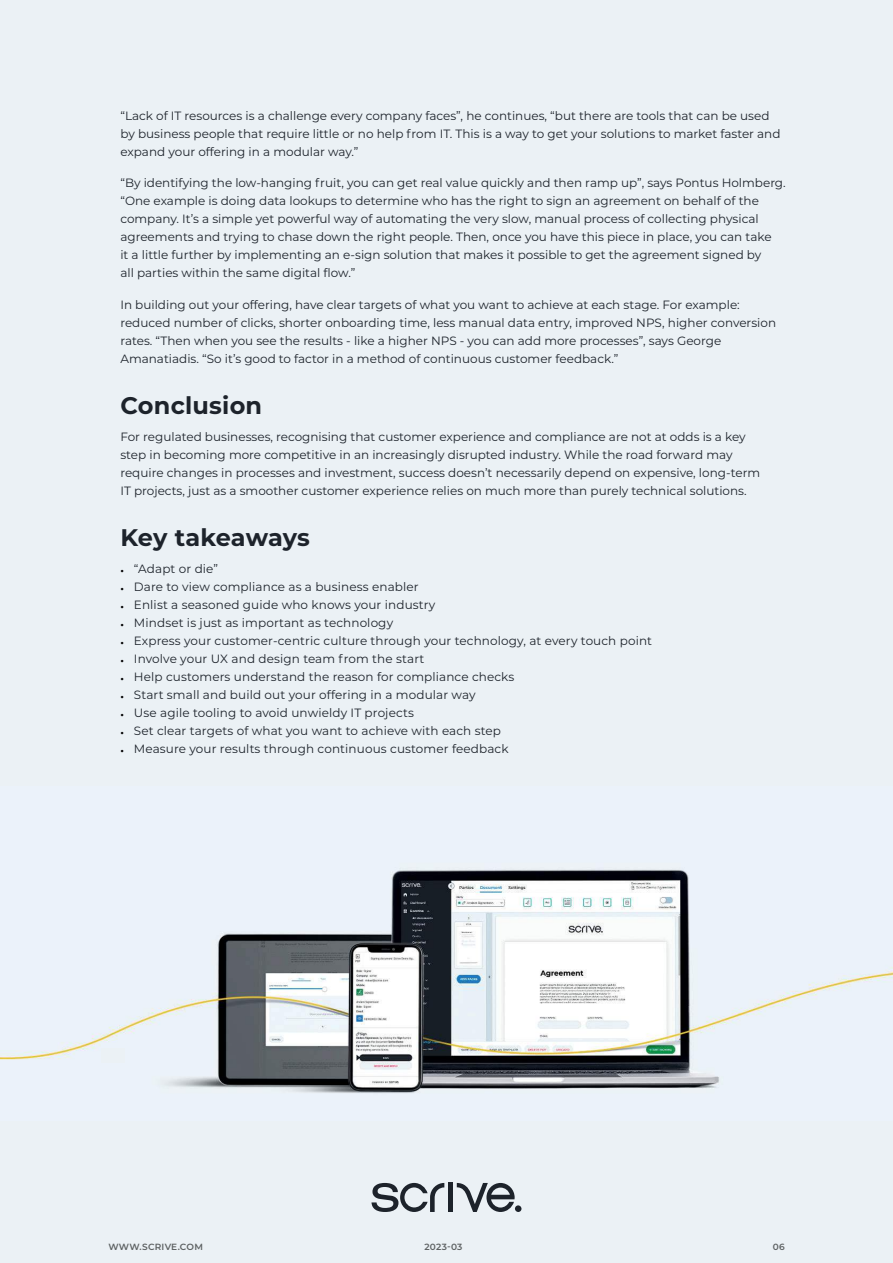
<style>
.page{position:relative;width:893px;height:1263px;background:#ebf1f5}
.page>*{position:absolute;margin:0;border:0;box-sizing:border-box;transform-origin:0 0}
.t1{font:700 24px "Montserrat";letter-spacing:.005em;color:#1d232b}
.t2{font:12px/18px "Montserrat";color:#1d232b}
.t3{font:600 9px "Montserrat";letter-spacing:.025em;color:#5d6162}
.s1{font-family:"Minion Pro";font-size:9px;color:#000}
</style>
<div class="page">
<svg style="left:371px;top:1183px;width:73px;height:29px"></svg>
<div style="left:448px;top:1183px;width:5px;height:29px;background:#1d232b"></div>
<div style="left:515px;top:1205px;width:6px;height:7px;background:#1d232b;border-radius:50%"></div>
<svg style="left:457px;top:1183px;width:58px;height:29px"></svg>
<img style="left:0;top:870px;width:893px;height:223px">
<div style="left:102px;top:1048px;width:23px;height:14px;background:#ebf1f5"></div>
<p class="t2" style="left:120px;top:107px;width:662px">“Lack of IT resources is a challenge every company faces”, he continues, “but there are tools that can be used by business people that require little or no help from IT. This is a way to get your solutions to market faster and expand your offering in a modular way.”</p>
<p class="t2" style="left:120px;top:175px;width:667px">“By identifying the low-hanging fruit, you can get real value quickly and then ramp up”, says Pontus Holmberg. “One example is doing data lookups to determine who has the right to sign an agreement on behalf of the company. It’s a simple yet powerful way of automating the very slow, manual process of collecting physical agreements and trying to chase down the right people. Then, once you have this piece in place, you can take<br>it a little further by implementing an e-sign solution that makes it possible to get the agreement signed by<br>all parties within the same digital flow.”</p>
<p class="t2" style="left:120px;top:296px;width:657px">In building out your offering, have clear targets of what you want to achieve at each stage. For example: reduced number of clicks, shorter onboarding time, less manual data entry, improved NPS, higher conversion rates. “Then when you see the results - like a higher NPS - you can add more processes”, says George Amanatiadis. “So it’s good to factor in a method of continuous customer feedback.”</p>
<h1 class="t1" style="left:120px;top:395px;width:143px">Conclusion</h1>
<p class="t2" style="left:120px;top:428px;width:641px">For regulated businesses, recognising that customer experience and compliance are not at odds is a key step in becoming more competitive in an increasingly disrupted industry. While the road forward may require changes in processes and investment, success doesn’t necessarily depend on expensive, long-term IT projects, just as a smoother customer experience relies on much more than purely technical solutions.</p>
<h1 class="t1" style="left:120px;top:527px;width:191px">Key takeaways</h1>
<p class="t2" style="left:120px;top:560px;width:99px"><span class="s1">•</span> “Adapt or die”</p>
<p class="t2" style="left:120px;top:578px;width:300px"><span class="s1">•</span> Dare to view compliance as a business enabler</p>
<p class="t2" style="left:120px;top:596px;width:317px"><span class="s1">•</span> Enlist a seasoned guide who knows your industry</p>
<p class="t2" style="left:120px;top:614px;width:274px"><span class="s1">•</span> Mindset is just as important as technology</p>
<p class="t2" style="left:120px;top:632px;width:533px"><span class="s1">•</span> Express your customer-centric culture through your technology, at every touch point</p>
<p class="t2" style="left:120px;top:650px;width:305px"><span class="s1">•</span> Involve your UX and design team from the start</p>
<p class="t2" style="left:120px;top:668px;width:395px"><span class="s1">•</span> Help customers understand the reason for compliance checks</p>
<p class="t2" style="left:120px;top:686px;width:357px"><span class="s1">•</span> Start small and build out your offering in a modular way</p>
<p class="t2" style="left:120px;top:704px;width:295px"><span class="s1">•</span> Use agile tooling to avoid unwieldy IT projects</p>
<p class="t2" style="left:120px;top:722px;width:382px"><span class="s1">•</span> Set clear targets of what you want to achieve with each step</p>
<p class="t2" style="left:120px;top:740px;width:390px"><span class="s1">•</span> Measure your results through continuous customer feedback</p>
<p class="t3" style="left:108px;top:1243px;width:96px">WWW.SCRIVE.COM</p>
<p class="t3" style="left:425px;top:1243px;width:39px">2023-03</p>
<p class="t3" style="left:773px;top:1243px;width:13px">06</p>
</div>
